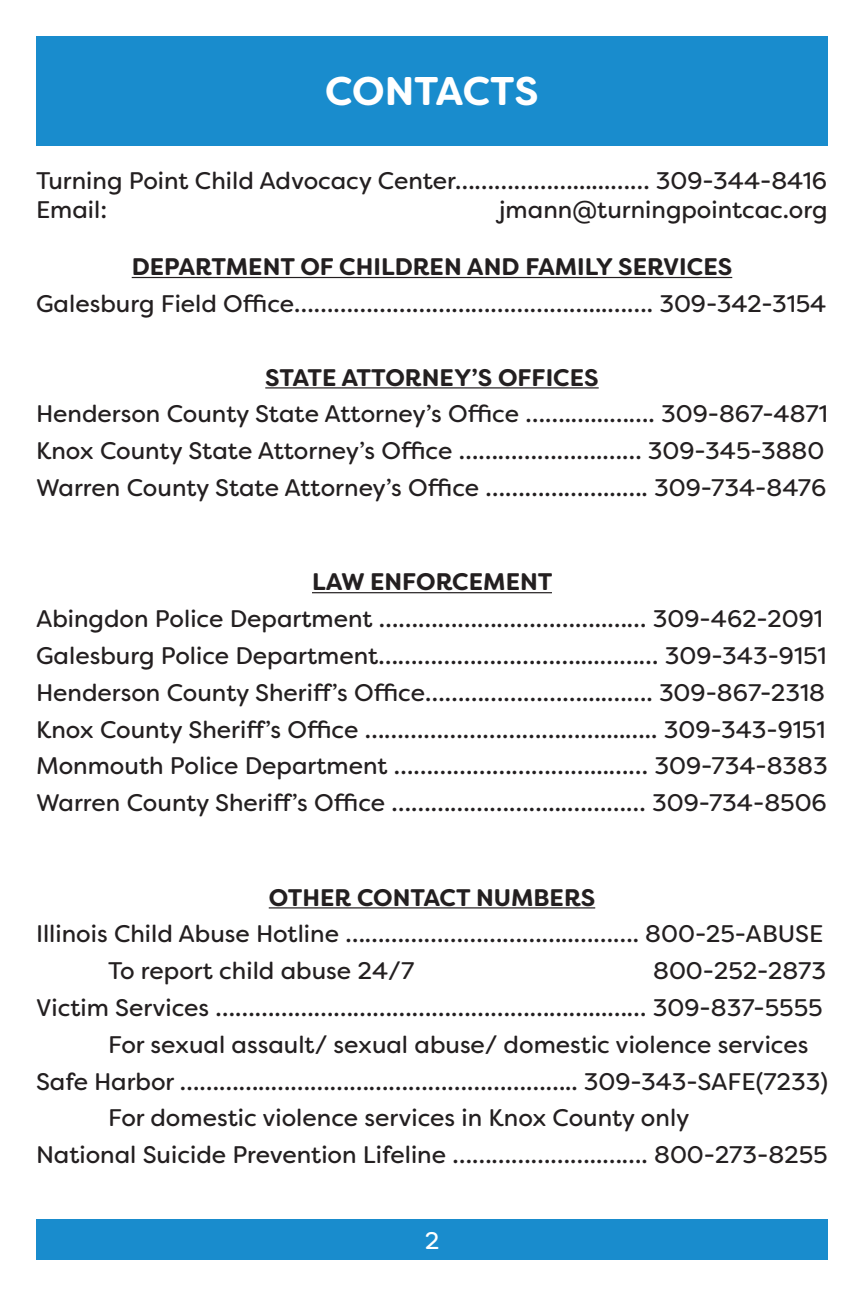
<style>
.page{position:relative;width:864px;height:1296px;background:#fff}
.page>*{position:absolute;margin:0;border:0;box-sizing:border-box;transform-origin:0 0}
.t1{font:700 40px "Filson Soft";letter-spacing:-.005em;color:#fff}
.t2{font:24px "Filson Soft";color:#231f20}
.t3{font:700 24px "Filson Soft";color:#231f20}
.t4{font:24px "Filson Soft";color:#fff}
</style>
<div class="page">
<div style="left:36px;top:36px;width:792px;height:109px;background:#198ccd"></div>
<div style="left:36px;top:1220px;width:792px;height:40px;background:#198ccd"></div>
<hr style="left:132px;top:277px;width:600px;height:1px;background:#231f20">
<hr style="left:265px;top:387px;width:334px;height:2px;background:#231f20">
<hr style="left:312px;top:592px;width:240px;height:1px;background:#231f20">
<hr style="left:269px;top:907px;width:326px;height:2px;background:#231f20">
<p class="t1" style="left:325px;top:65px;width:215px">CONTACTS</p>
<p class="t2" style="left:36px;top:165px;width:793px">Turning Point Child Advocacy Center………………......…… 309-344-8416</p>
<p class="t2" style="left:36px;top:194px;width:73px">Email:</p>
<p class="t2" style="left:499px;top:194px;width:331px">jmann@turningpointcac.org</p>
<p class="t3" style="left:132px;top:251px;width:602px">DEPARTMENT OF CHILDREN AND FAMILY SERVICES</p>
<p class="t2" style="left:36px;top:288px;width:792px">Galesburg Field Office………………………………………...……. 309-342-3154</p>
<p class="t3" style="left:265px;top:362px;width:335px">STATE ATTORNEY’S OFFICES</p>
<p class="t2" style="left:36px;top:398px;width:793px">Henderson County State Attorney’s Office …….…...……. 309-867-4871</p>
<p class="t2" style="left:36px;top:435px;width:790px">Knox County State Attorney’s Office ………………….…… 309-345-3880</p>
<p class="t2" style="left:36px;top:472px;width:792px">Warren County State Attorney’s Office ………………...…. 309-734-8476</p>
<p class="t3" style="left:312px;top:566px;width:242px">LAW ENFORCEMENT</p>
<p class="t2" style="left:36px;top:603px;width:788px">Abingdon Police Department ……………………………..…… 309-462-2091</p>
<p class="t2" style="left:36px;top:640px;width:792px">Galesburg Police Department…………………………....……… 309-343-9151</p>
<p class="t2" style="left:36px;top:677px;width:791px">Henderson County Sheriff’s Office……………………....……. 309-867-2318</p>
<p class="t2" style="left:36px;top:714px;width:791px">Knox County Sheriff’s Office ………………………………....….. 309-343-9151</p>
<p class="t2" style="left:36px;top:750px;width:793px">Monmouth Police Department …………………………...…… 309-734-8383</p>
<p class="t2" style="left:36px;top:787px;width:792px">Warren County Sheriff’s Office ……………………...………… 309-734-8506</p>
<p class="t3" style="left:269px;top:882px;width:328px">OTHER CONTACT NUMBERS</p>
<p class="t2" style="left:36px;top:918px;width:789px">Illinois Child Abuse Hotline ……………………………..………. 800-25-ABUSE</p>
<p class="t2" style="left:108px;top:955px;width:308px">To report child abuse 24/7</p>
<p class="t2" style="left:653px;top:955px;width:174px">800-252-2873</p>
<p class="t2" style="left:36px;top:992px;width:788px">Victim Services …………………………………………………...…… 309-837-5555</p>
<p class="t2" style="left:108px;top:1029px;width:702px">For sexual assault/ sexual abuse/ domestic violence services</p>
<p class="t2" style="left:36px;top:1066px;width:794px">Safe Harbor …………..……………………………………….. 309-343-SAFE(7233)</p>
<p class="t2" style="left:108px;top:1102px;width:583px">For domestic violence services in Knox County only</p>
<p class="t2" style="left:36px;top:1139px;width:793px">National Suicide Prevention Lifeline …………………..……. 800-273-8255</p>
<p class="t4" style="left:425px;top:1225px;width:16px">2</p>
</div>
